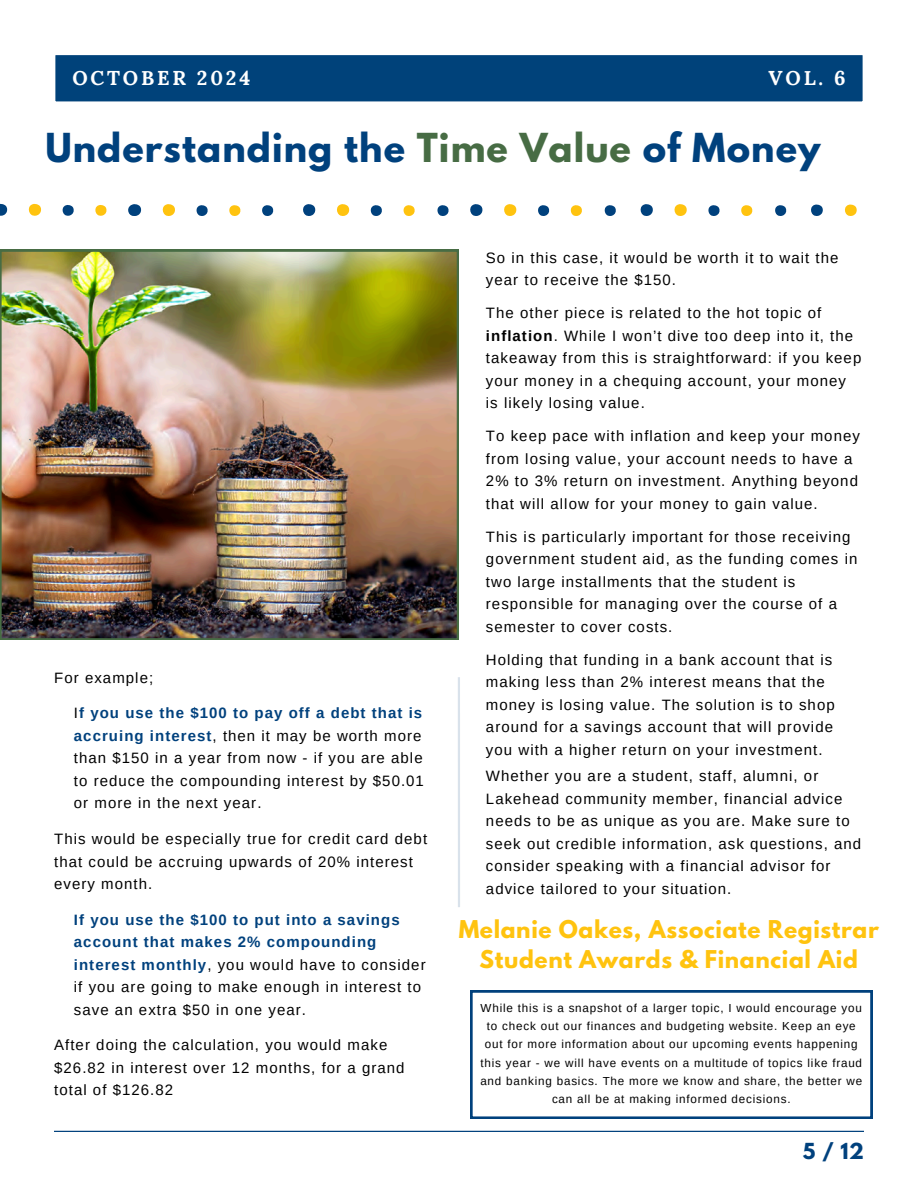
<style>
.page{position:relative;width:918px;height:1188px;background:#fff}
.page>*{position:absolute;margin:0;border:0;box-sizing:border-box;transform-origin:0 0}
.t1{font:700 35.4px "League Spartan";letter-spacing:.03em;color:#00417d}
.t2{font:700 21.75px/30.3px "League Spartan";letter-spacing:.03em;color:#ffc30f;text-align:center}
.t3{font:700 19.95px "Lora";letter-spacing:.14em;color:#fff}
.t4{font:700 19.65px "League Spartan";color:#00417d}
.t5{font:15px/22.5px "Arimo";letter-spacing:.07em;color:#000}
.t6{font:11.7px/18.3px "Arimo";letter-spacing:.07em;color:#000;text-align:center}
.s1{color:#476c44}
.s2{font-weight:700;color:#00417d}
.s3{font-weight:700}
</style>
<div class="page">
<div style="left:55px;top:55px;width:808px;height:47px;background:#00427a"></div>
<svg style="left:163px;top:204px;width:12px;height:12px"></svg>
<svg style="left:197px;top:205px;width:11px;height:11px"></svg>
<svg style="left:229px;top:205px;width:12px;height:11px"></svg>
<svg style="left:262px;top:205px;width:11px;height:11px"></svg>
<svg style="left:337px;top:204px;width:12px;height:12px"></svg>
<svg style="left:371px;top:205px;width:11px;height:11px"></svg>
<svg style="left:404px;top:205px;width:11px;height:11px"></svg>
<svg style="left:303px;top:204px;width:12px;height:12px"></svg>
<svg style="left:437px;top:205px;width:12px;height:11px"></svg>
<svg style="left:504px;top:204px;width:13px;height:12px"></svg>
<svg style="left:538px;top:205px;width:11px;height:11px"></svg>
<svg style="left:571px;top:205px;width:11px;height:11px"></svg>
<svg style="left:470px;top:204px;width:13px;height:12px"></svg>
<svg style="left:605px;top:205px;width:11px;height:11px"></svg>
<svg style="left:675px;top:204px;width:12px;height:12px"></svg>
<svg style="left:708px;top:205px;width:12px;height:11px"></svg>
<svg style="left:741px;top:205px;width:11px;height:11px"></svg>
<svg style="left:641px;top:204px;width:12px;height:12px"></svg>
<svg style="left:775px;top:205px;width:11px;height:11px"></svg>
<svg style="left:845px;top:204px;width:12px;height:12px"></svg>
<svg style="left:811px;top:204px;width:12px;height:12px"></svg>
<svg style="left:29px;top:203px;width:12px;height:13px"></svg>
<svg style="left:63px;top:205px;width:11px;height:11px"></svg>
<svg style="left:95px;top:205px;width:12px;height:11px"></svg>
<svg style="left:0;top:203px;width:7px;height:13px"></svg>
<svg style="left:128px;top:204px;width:13px;height:12px"></svg>
<img style="left:0;top:250px;width:459px;height:390px">
<hr style="left:458px;top:677px;width:2px;height:230px;background:#00417d">
<svg style="left:470px;top:991px;width:402px;height:128px"></svg>
<hr style="left:54px;top:1131px;width:810px;height:1px;background:#00417d">
<h2 class="t3" style="left:72px;top:65px;width:179px">OCTOBER 2024</h2>
<h2 class="t3" style="left:769px;top:65px;width:78px">VOL. 6</h2>
<h1 class="t1" style="left:45px;top:130px;width:777px">Understanding the <span class="s1">Time Value</span> of Money</h1>
<p class="t5" style="left:54px;top:666px;width:101px">For example;</p>
<p class="t5" style="left:74px;top:702px;width:352px">I<span class="s2">f you use the $100 to pay off a debt that is accruing interest</span>, then it may be worth more than $150 in a year from now - if you are able to reduce the compounding interest by $50.01 or more in the next year.</p>
<p class="t5" style="left:54px;top:828px;width:374px">This would be especially true for credit card debt that could be accruing upwards of 20% interest every month.</p>
<p class="t5" style="left:74px;top:908px;width:353px"><span class="s2">If you use the $100 to put into a savings account that makes 2% compounding interest monthly</span>, you would have to consider if you are going to make enough in interest to save an extra $50 in one year.</p>
<p class="t5" style="left:54px;top:1034px;width:352px">After doing the calculation, you would make $26.82 in interest over 12 months, for a grand total of $126.82</p>
<p class="t5" style="left:486px;top:246px;width:354px">So in this case, it would be worth it to wait the year to receive the $150.</p>
<p class="t5" style="left:486px;top:302px;width:377px">The other piece is related to the hot topic of <span class="s3">inflation</span>. While I won’t dive too deep into it, the takeaway from this is straightforward: if you keep your money in a chequing account, your money is likely losing value.</p>
<p class="t5" style="left:486px;top:425px;width:376px">To keep pace with inflation and keep your money from losing value, your account needs to have a 2% to 3% return on investment. Anything beyond that will allow for your money to gain value.</p>
<p class="t5" style="left:486px;top:525px;width:373px">This is particularly important for those receiving government student aid, as the funding comes in two large installments that the student is responsible for managing over the course of a semester to cover costs.</p>
<p class="t5" style="left:486px;top:648px;width:350px">Holding that funding in a bank account that is making less than 2% interest means that the money is losing value. The solution is to shop around for a savings account that will provide you with a higher return on your investment.</p>
<p class="t5" style="left:486px;top:765px;width:377px">Whether you are a student, staff, alumni, or Lakehead community member, financial advice needs to be as unique as you are. Make sure to seek out credible information, ask questions, and consider speaking with a financial advisor for advice tailored to your situation.</p>
<p class="t2" style="left:459px;top:917px;width:422px">Melanie Oakes, Associate Registrar<br>Student Awards &amp; Financial Aid</p>
<p class="t6" style="left:480px;top:999px;width:383px">While this is a snapshot of a larger topic, I would encourage you to check out our finances and budgeting website. Keep an eye out for more information about our upcoming events happening this year - we will have events on a multitude of topics like fraud and banking basics. The more we know and share, the better we can all be at making informed decisions.</p>
<p class="t4" style="left:803px;top:1141px;width:63px">5 / 12</p>
</div>
